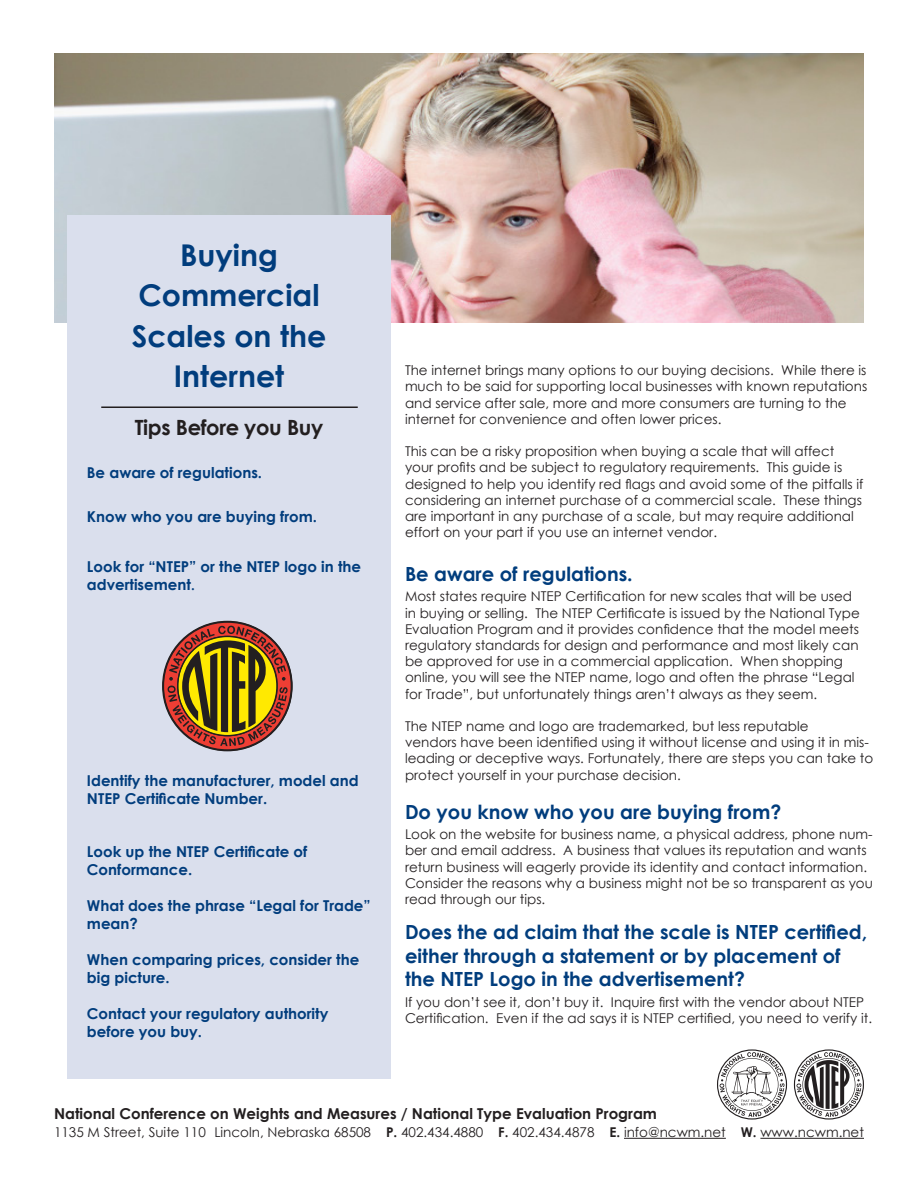
<style>
.page{position:relative;width:918px;height:1188px;background:#fff}
.page>*{position:absolute;margin:0;border:0;box-sizing:border-box;transform-origin:0 0}
.t1{font:700 30px/40.5px "Century Gothic";color:#013d7d;text-align:center}
.Blue_Body{font:700 21px "Century Gothic";letter-spacing:-.015em;color:#231f20}
.t2{font:700 19.5px/23.4px "Century Gothic";color:#013d7d}
.Blue_Body-2{font:700 15px/18px "Century Gothic";color:#013d7d}
.t3{font:700 15px "Century Gothic";color:#231f20}
.t4{font:13.5px/16.2px "Century Gothic";color:#231f20}
.s1{font-size:13.5px}
.s2{font-weight:700}
</style>
<div class="page">
<img style="left:54px;top:54px;width:810px;height:268px">
<div style="left:68px;top:215px;width:324px;height:863px;background:#dadfed"></div>
<hr style="left:624px;top:1138px;width:102px;height:1px;background:#231f20">
<hr style="left:760px;top:1138px;width:104px;height:1px;background:#231f20">
<svg style="left:717px;top:1049px;width:70px;height:71px"></svg>
<svg style="left:794px;top:1049px;width:70px;height:71px"></svg>
<hr style="left:101px;top:406px;width:257px;height:2px;background:#231f20">
<svg style="left:162px;top:621px;width:130px;height:130px"></svg>
<p class="t1" style="left:132px;top:233px;width:196px">Buying<br>Commercial<br>Scales on the<br>Internet</p>
<p class="Blue_Body" style="left:135px;top:411px;width:190px">Tips Before you Buy</p>
<p class="Blue_Body-2" style="left:87px;top:463px;width:177px">Be aware of regulations.</p>
<p class="Blue_Body-2" style="left:87px;top:507px;width:232px">Know who you are buying from.</p>
<p class="Blue_Body-2" style="left:87px;top:557px;width:276px">Look for “NTEP” or the NTEP logo in the advertisement<span class="s1">.</span></p>
<p class="Blue_Body-2" style="left:87px;top:771px;width:273px">Identify the manufacturer, model and<br>NTEP Certificate Number.</p>
<p class="Blue_Body-2" style="left:87px;top:842px;width:222px">Look up the NTEP Certificate of<br>Conformance.</p>
<p class="Blue_Body-2" style="left:87px;top:896px;width:285px">What does the phrase “Legal for Trade” mean?</p>
<p class="Blue_Body-2" style="left:87px;top:950px;width:274px">When comparing prices, consider the big picture.</p>
<p class="Blue_Body-2" style="left:87px;top:1004px;width:243px">Contact your regulatory authority before you buy.</p>
<p class="t4" style="left:405px;top:362px;width:464px">The internet brings many options to our buying decisions. While there is much to be said for supporting local businesses with known reputations and service after sale, more and more consumers are turning to the internet for convenience and often lower prices.</p>
<p class="t4" style="left:405px;top:443px;width:460px">This can be a risky proposition when buying a scale that will affect your profits and be subject to regulatory requirements. This guide is designed to help you identify red flags and avoid some of the pitfalls if considering an internet purchase of a commercial scale. These things are important in any purchase of a scale, but may require additional effort on your part if you use an internet vendor.</p>
<p class="t2" style="left:405px;top:561px;width:229px">Be aware of regulations.</p>
<p class="t4" style="left:405px;top:588px;width:456px">Most states require NTEP Certification for new scales that will be used in buying or selling. The NTEP Certificate is issued by the National Type Evaluation Program and it provides confidence that the model meets regulatory standards for design and performance and most likely can be approved for use in a commercial application. When shopping online, you will see the NTEP name, logo and often the phrase “Legal for Trade”, but unfortunately things aren’t always as they seem.</p>
<p class="t4" style="left:405px;top:718px;width:405px">The NTEP name and logo are trademarked, but less reputable</p>
<p class="t4" style="left:405px;top:734px;width:470px">vendors have been identified using it without license and using it in mis&shy;leading or deceptive ways. Fortunately, there are steps you can take to protect yourself in your purchase decision.</p>
<p class="t2" style="left:405px;top:799px;width:378px">Do you know who you are buying from?</p>
<p class="t4" style="left:405px;top:826px;width:470px">Look on the website for business name, a physical address, phone num&shy;ber and email address. A business that values its reputation and wants return business will eagerly provide its identity and contact information.<br>Consider the reasons why a business might not be so transparent as you read through our tips.</p>
<p class="t2" style="left:405px;top:920px;width:464px">Does the ad claim that the scale is NTEP certified, either through a statement or by placement of the NTEP Logo in the advertisement?</p>
<p class="t4" style="left:405px;top:993px;width:469px">If you don’t see it, don’t buy it. Inquire first with the vendor about NTEP<br>Certification. Even if the ad says it is NTEP certified, you need to verify it.</p>
<p class="t3" style="left:54px;top:1102px;width:604px">National Conference on Weights and Measures / National Type Evaluation Program</p>
<p class="t4" style="left:54px;top:1124px;width:812px">1135 M Street, Suite 110 Lincoln, Nebraska 68508 <span class="s2">P.</span> 402.434.4880 <span class="s2">F.</span> 402.434.4878 <span class="s2">E.</span> info@ncwm.net <span class="s2">W.</span> www.ncwm.net</p>
</div>
